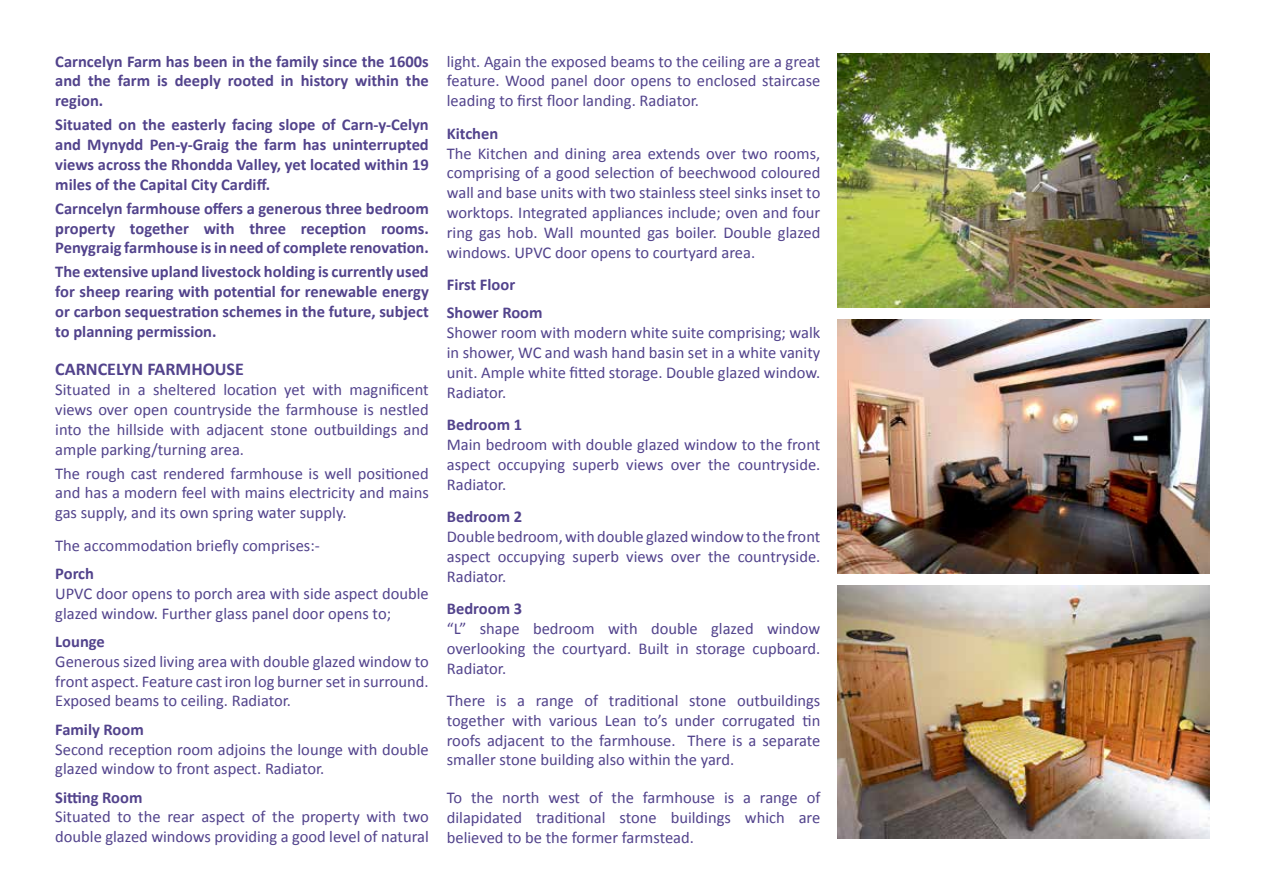
<style>
.page{position:relative;width:1263px;height:893px;background:#fff}
.page>*{position:absolute;margin:0;border:0;box-sizing:border-box;transform-origin:0 0}
.t1{font:700 18px "Calibri";color:#52438c}
.t2{font:16.5px/19.8px "Calibri";color:#52438c;text-align:justify}
.t3{font:700 16.5px/19.8px "Calibri";color:#52438c;text-align:justify}
</style>
<div class="page">
<img style="left:838px;top:54px;width:371px;height:253px">
<img style="left:838px;top:319px;width:371px;height:254px">
<img style="left:838px;top:585px;width:371px;height:254px">
<p class="t3" style="left:55px;top:50px;width:375px">Carncelyn Farm has been in the family since the 1600s and the farm is deeply rooted in history within the region.</p>
<p class="t3" style="left:55px;top:114px;width:375px">Situated on the easterly facing slope of Carn-y-Celyn and Mynydd Pen-y-Graig the farm has uninterrupted views across the Rhondda Valley, yet located within 19 miles of the Capital City Cardiff.</p>
<p class="t3" style="left:55px;top:198px;width:375px">Carncelyn farmhouse offers a generous three bedroom property together with three reception rooms.<br>Penygraig farmhouse is in need of complete renovation.</p>
<p class="t3" style="left:55px;top:261px;width:375px">The extensive upland livestock holding is currently used for sheep rearing with potential for renewable energy or carbon sequestration schemes in the future, subject to planning permission.</p>
<p class="t1" style="left:55px;top:358px;width:190px">CARNCELYN FARMHOUSE</p>
<p class="t2" style="left:55px;top:379px;width:375px">Situated in a sheltered location yet with magnificent views over open countryside the farmhouse is nestled into the hillside with adjacent stone outbuildings and ample parking/turning area.</p>
<p class="t2" style="left:55px;top:462px;width:375px">The rough cast rendered farmhouse is well positioned and has a modern feel with mains electricity and mains gas supply, and its own spring water supply.</p>
<p class="t2" style="left:55px;top:535px;width:266px">The accommodation briefly comprises:-</p>
<p class="t3" style="left:55px;top:563px;width:40px">Porch</p>
<p class="t2" style="left:55px;top:583px;width:375px">UPVC door opens to porch area with side aspect double glazed window. Further glass panel door opens to;</p>
<p class="t3" style="left:55px;top:631px;width:51px">Lounge</p>
<p class="t2" style="left:55px;top:651px;width:375px">Generous sized living area with double glazed window to front aspect. Feature cast iron log burner set in surround.<br>Exposed beams to ceiling. Radiator.</p>
<p class="t3" style="left:55px;top:719px;width:90px">Family Room</p>
<p class="t2" style="left:55px;top:738px;width:375px">Second reception room adjoins the lounge with double glazed window to front aspect. Radiator.</p>
<p class="t3" style="left:55px;top:786px;width:89px">Sitting Room</p>
<p class="t2" style="left:55px;top:806px;width:375px">Situated to the rear aspect of the property with two double glazed windows providing a good level of natural</p>
<p class="t2" style="left:447px;top:50px;width:375px">light. Again the exposed beams to the ceiling are a great feature. Wood panel door opens to enclosed staircase leading to first floor landing. Radiator.</p>
<p class="t3" style="left:447px;top:123px;width:53px">Kitchen</p>
<p class="t2" style="left:447px;top:142px;width:375px">The Kitchen and dining area extends over two rooms, comprising of a good selection of beechwood coloured wall and base units with two stainless steel sinks inset to worktops. Integrated appliances include; oven and four ring gas hob. Wall mounted gas boiler. Double glazed windows. UPVC door opens to courtyard area.</p>
<p class="t3" style="left:447px;top:270px;width:97px;line-height:28.3px">First Floor<br>Shower Room</p>
<p class="t2" style="left:447px;top:322px;width:375px">Shower room with modern white suite comprising; walk in shower, WC and wash hand basin set in a white vanity unit. Ample white fitted storage. Double glazed window.<br>Radiator.</p>
<p class="t3" style="left:447px;top:414px;width:77px">Bedroom 1</p>
<p class="t2" style="left:447px;top:434px;width:375px">Main bedroom with double glazed window to the front aspect occupying superb views over the countryside.<br>Radiator.</p>
<p class="t3" style="left:447px;top:506px;width:77px">Bedroom 2</p>
<p class="t2" style="left:447px;top:526px;width:375px">Double bedroom, with double glazed window to the front aspect occupying superb views over the countryside.<br>Radiator.</p>
<p class="t3" style="left:447px;top:598px;width:77px">Bedroom 3</p>
<p class="t2" style="left:447px;top:618px;width:375px">“L” shape bedroom with double glazed window overlooking the courtyard. Built in storage cupboard.<br>Radiator.</p>
<p class="t2" style="left:447px;top:690px;width:375px">There is a range of traditional stone outbuildings together with various Lean to’s under corrugated tin roofs adjacent to the farmhouse. There is a separate smaller stone building also within the yard.</p>
<p class="t2" style="left:447px;top:787px;width:375px">To the north west of the farmhouse is a range of dilapidated traditional stone buildings which are believed to be the former farmstead.</p>
</div>
